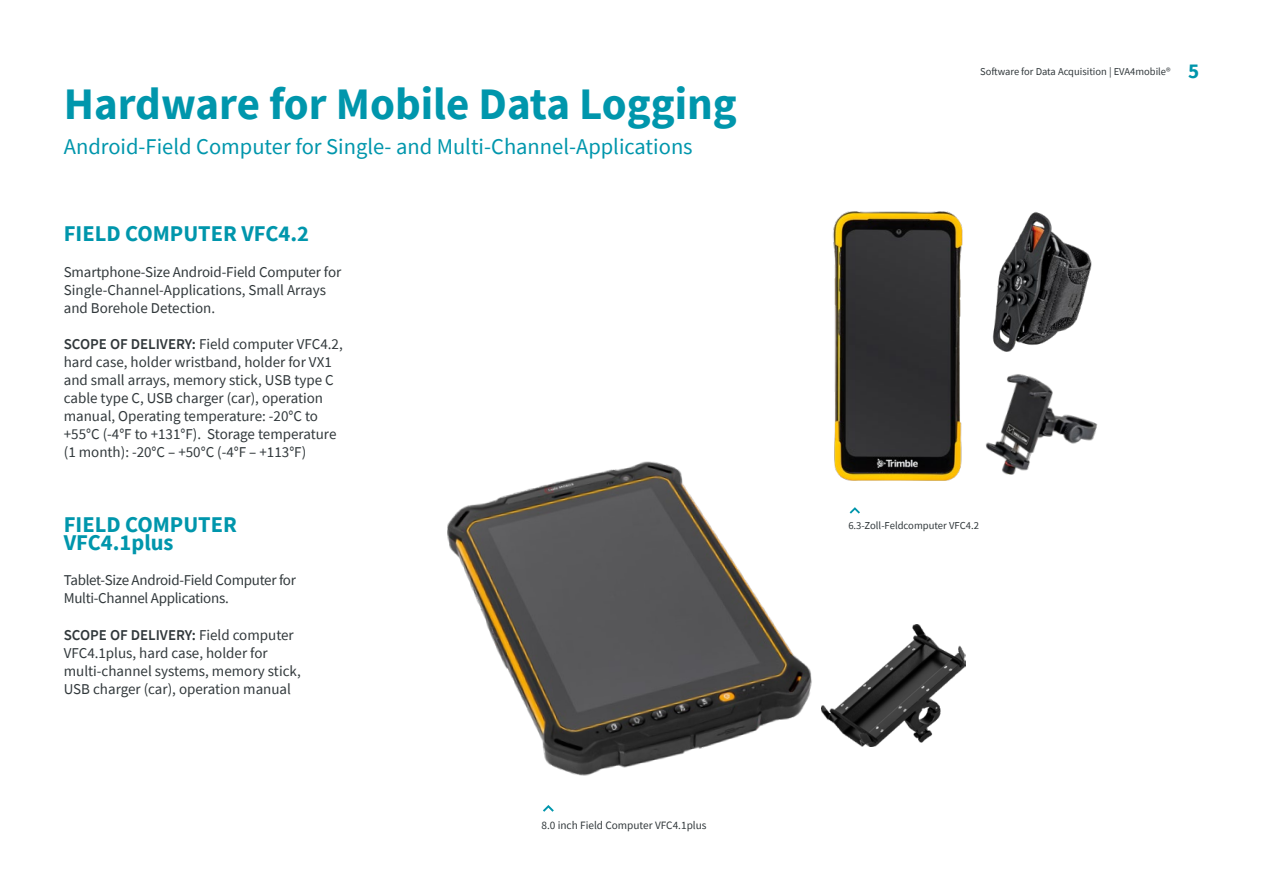
<style>
.page{position:relative;width:1263px;height:893px;background:#fff}
.page>*{position:absolute;margin:0;border:0;box-sizing:border-box;transform-origin:0 0}
.t1{font:700 45px "Source Sans Pro";color:#0096ac}
.t2{font:22.5px "Source Sans Pro";color:#0096ac}
.t3{font:700 22.5px/17.2px "Source Sans Pro";color:#0096ac}
.t4{font:700 21px "Source Sans Pro";color:#0095ab}
.t5{font:15px/18px "Source Sans Pro";color:#31383b}
.t6{font:15px/18px "Source Sans Pro";letter-spacing:-.02em;color:#31383b}
.t7{font:11.25px "Source Sans Pro";color:#31383b}
.t8{font:10.65px "Source Sans Pro";color:#31383b}
.t9{font:10.5px "Source Sans Pro";color:#31383b}
.s1{font-weight:600}
</style>
<div class="page">
<img style="left:832px;top:624px;width:133px;height:122px">
<svg style="left:543px;top:805px;width:11px;height:7px"></svg>
<svg style="left:850px;top:507px;width:10px;height:7px"></svg>
<img style="left:448px;top:461px;width:384px;height:315px">
<img style="left:992px;top:212px;width:100px;height:140px">
<img style="left:985px;top:374px;width:113px;height:101px">
<img style="left:833px;top:211px;width:130px;height:270px">
<h1 class="t1" style="left:64px;top:73px;width:675px">Hardware for Mobile Data Logging</h1>
<h2 class="t2" style="left:64px;top:133px;width:630px">Android-Field Computer for Single- and Multi-Channel-Applications</h2>
<h2 class="t3" style="left:64px;top:224px;width:247px">FIELD COMPUTER VFC4.2</h2>
<p class="t5" style="left:64px;top:263px;width:279px">Smartphone-Size Android-Field Computer for<br>Single-Channel-Applications, Small Arrays and Borehole Detection.</p>
<p class="t5" style="left:64px;top:335px;width:280px"><span class="s1">SCOPE OF DELIVERY:</span> Field computer VFC4.2, hard case, holder wristband, holder for VX1 and small arrays, memory stick, USB type C cable type ,C USB charger (car ,) operation manual, Operating temperature: -20° toC +55°C (-4° toF +131° .)F Storage temperature<br>1( month :) -20°C – +50°C (-4°F – +113° (F</p>
<h2 class="t3" style="left:64px;top:516px;width:175px">FIELD COMPUTER<br>VFC4.1plus</h2>
<p class="t6" style="left:64px;top:571px;width:234px">Tablet-Size Android-Field Computer for<br>Multi-Channel Applications.</p>
<p class="t5" style="left:64px;top:625px;width:239px"><span class="s1">SCOPE OF DELIVERY:</span> Field computer VFC4.1plus, hard case, holder for multi-channel systems, memory stick, USB charger (car ,) operation manual</p>
<p class="t7" style="left:541px;top:818px;width:167px">8.0 inch Field Computer VFC4.1plus</p>
<p class="t9" style="left:980px;top:65px;width:192px">Software for Data Acquisition | EVA4mobileR</p>
<h3 class="t4" style="left:1188px;top:56px;width:13px">5</h3>
<p class="t8" style="left:848px;top:518px;width:132px">6.3-Zoll-Feldcomputer VFC4.2</p>
</div>
